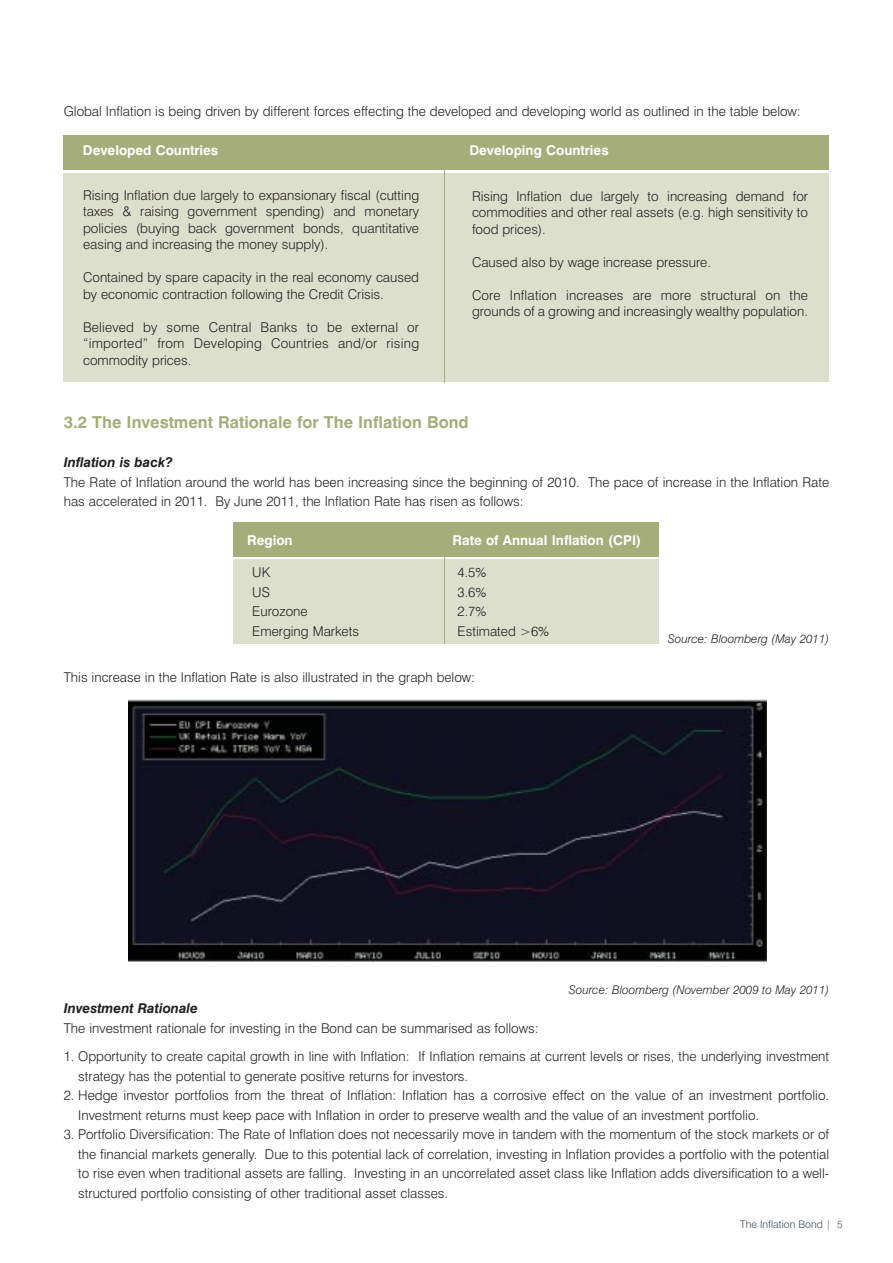
<style>
.page{position:relative;width:893px;height:1263px;background:#fff}
.page>*{position:absolute;margin:0;border:0;box-sizing:border-box;transform-origin:0 0}
.t1{font:700 16.5px "Swiss 721 BT";color:#a5ad7a}
.t2{font:300 13.5px/16.5px "Swiss 721 BT";color:#231f20}
.t3{font:700 13.5px "Swiss 721 BT";color:#fff}
.t4{font:italic 700 13.5px "Swiss 721 BT";color:#231f20}
.t5{font:italic 300 12px "Swiss 721 BT";color:#231f20}
.t6{font:300 10.5px "Swiss 721 BT";color:#3b4c54}
.s1{color:#545861}
</style>
<div class="page">
<div style="left:64px;top:173px;width:765px;height:208px;background:#dddfcd"></div>
<div style="left:64px;top:136px;width:765px;height:34px;background:#a5ad7a"></div>
<hr style="left:444px;top:146px;width:1px;height:237px;background:#a5ad7a">
<div style="left:234px;top:559px;width:425px;height:85px;background:#dddfcd"></div>
<div style="left:234px;top:522px;width:425px;height:34px;background:#a5ad7a"></div>
<hr style="left:444px;top:532px;width:1px;height:112px;background:#a5ad7a">
<img style="left:129px;top:699px;width:637px;height:263px">
<p class="t2" style="left:64px;top:104px;width:739px">Global Inflation is being driven by different forces effecting the developed and developing world as outlined in the table below:</p>
<p class="t3" style="left:83px;top:145px;width:137px">Developed Countries</p>
<p class="t3" style="left:469px;top:145px;width:141px">Developing Countries</p>
<p class="t2" style="left:83px;top:188px;width:338px;text-align:justify">Rising Inflation due largely to expansionary fiscal (cutting taxes &amp; raising government spending) and monetary policies (buying back government bonds, quantitative easing and increasing the money supply).</p>
<p class="t2" style="left:83px;top:270px;width:337px">Contained by spare capacity in the real economy caused by economic contraction following the Credit Crisis.</p>
<p class="t2" style="left:83px;top:320px;width:338px;text-align:justify">Believed by some Central Banks to be external or “imported” from Developing Countries and/or rising commodity prices.</p>
<p class="t2" style="left:472px;top:189px;width:337px;text-align:justify">Rising Inflation due largely to increasing demand for commodities and other real assets (e.g. high sensitivity to food prices).</p>
<p class="t2" style="left:472px;top:255px;width:240px">Caused also by wage increase pressure.</p>
<p class="t2" style="left:472px;top:288px;width:338px">Core Inflation increases are more structural on the grounds of a growing and increasingly wealthy population.</p>
<p class="t1" style="left:64px;top:416px;width:406px">3.2 The Investment Rationale for The Inflation Bond</p>
<p class="t4" style="left:64px;top:457px;width:110px">Inflation is back?</p>
<p class="t2" style="left:64px;top:473px;width:767px;line-height:19.5px">The Rate of Inflation around the world has been increasing since the beginning of 2010. The pace of increase in the Inflation Rate has accelerated in 2011. By June 2011, the Inflation Rate has risen as follows:</p>
<p class="t3" style="left:247px;top:535px;width:47px">Region</p>
<p class="t3" style="left:453px;top:535px;width:190px">Rate of Annual Inflation (CPI)</p>
<p class="t2" style="left:252px;top:566px;width:20px">UK</p>
<p class="t2" style="left:458px;top:566px;width:30px">4.5%</p>
<p class="t2" style="left:252px;top:585px;width:19px">US</p>
<p class="t2" style="left:458px;top:585px;width:30px">3.6%</p>
<p class="t2" style="left:252px;top:605px;width:57px">Eurozone</p>
<p class="t2" style="left:458px;top:605px;width:30px">2.7%</p>
<p class="t2" style="left:252px;top:624px;width:108px">Emerging Markets</p>
<p class="t2" style="left:458px;top:624px;width:93px">Estimated &gt;6%</p>
<p class="t2" style="left:64px;top:670px;width:413px">This increase in the Inflation Rate is also illustrated in the graph below:</p>
<p class="t5" style="left:668px;top:632px;width:163px">Source: Bloomberg (May 2011)</p>
<p class="t5" style="left:569px;top:983px;width:262px">Source: Bloomberg (November 2009 to May 2011)</p>
<p class="t4" style="left:64px;top:1003px;width:136px">Investment Rationale</p>
<p class="t2" style="left:64px;top:1021px;width:476px">The investment rationale for investing in the Bond can be summarised as follows:</p>
<p class="t2" style="left:78px;top:1048px;width:752px;line-height:19.5px;text-indent:-14px">1. Opportunity to create capital growth in line with Inflation: If Inflation remains at current levels or rises, the underlying investment strategy has the potential to generate positive returns for investors.</p>
<p class="t2" style="left:78px;top:1087px;width:752px;line-height:19.5px;text-indent:-14px">2. Hedge investor portfolios from the threat of Inflation: Inflation has a corrosive effect on the value of an investment portfolio.<br>Investment returns must keep pace with Inflation in order to preserve wealth and the value of an investment portfolio.</p>
<p class="t2" style="left:78px;top:1126px;width:752px;line-height:19.5px;text-align:justify;text-indent:-14px">3. Portfolio Diversification: The Rate of Inflation does not necessarily move in tandem with the momentum of the stock markets or of the financial markets generally. Due to this potential lack of correlation, investing in Inflation provides a portfolio with the potential to rise even when traditional assets are falling. Investing in an uncorrelated asset class like Inflation adds diversification to a well&shy;structured portfolio consisting of other traditional asset classes.</p>
<p class="t6" style="left:740px;top:1220px;width:104px">The Inflation Bond <span class="s1">| 5</span></p>
</div>
